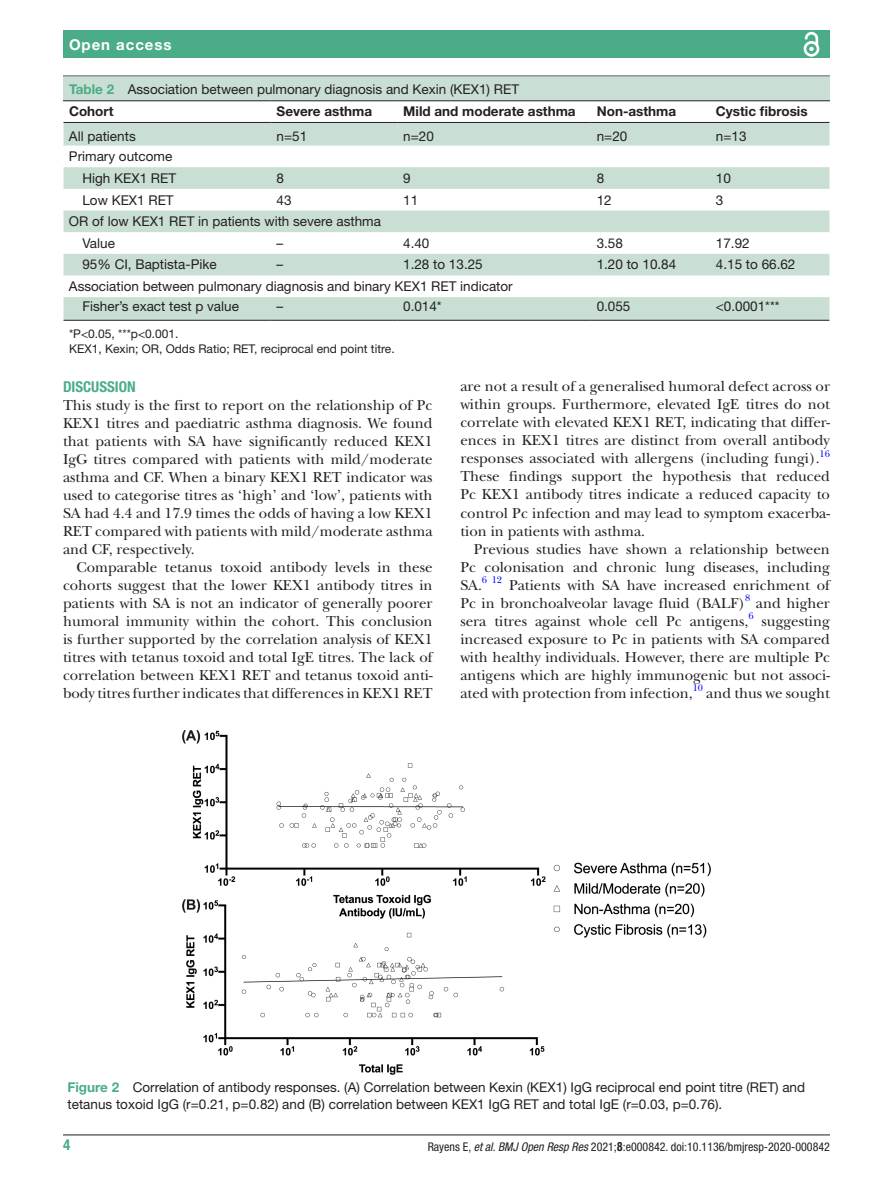
<style>
.page{position:relative;width:893px;height:1191px;background:#fff}
.page>*{position:absolute;margin:0;border:0;box-sizing:border-box;transform-origin:0 0}
.t1{font:15px/18px "New Baskerville";color:#231f20;text-align:justify}
.t2{font:700 condensed 15px "Helvetica Neue LT Std";color:#4bad87}
.t3{font:700 15px "Helvetica Neue LT Std";letter-spacing:.065em;color:#fff}
.t4{font:13.5px/21.6px "Helvetica Neue LT Std";color:#231f20}
.t5{font:700 13.5px "Helvetica Neue LT Std";color:#231f20}
.t6{font:condensed 12px "Helvetica Neue LT Std";color:#231f20}
.t7{font:12px/15px "Helvetica Neue LT Std";color:#231f20}
.t8{font:9.9px "New Baskerville";color:#00f}
.s1{font-weight:700;color:#4bad87}
.s2{font-weight:700}
.s3{font-style:italic}
.s4{font-family:"Helvetica";font-weight:700}
</style>
<div class="page">
<hr style="left:63px;top:1134px;width:767px;height:1px;background:#231f20">
<div style="left:63px;top:31px;width:767px;height:27px;background:#4bad87"></div>
<svg style="left:803px;top:31px;width:17px;height:26px"></svg>
<div style="left:63px;top:76px;width:767px;height:24px;background:#c9dfd3"></div>
<svg style="left:64px;top:101px;width:766px;height:219px"></svg>
<hr style="left:63px;top:100px;width:208px;height:1px;background:#231f20">
<hr style="left:63px;top:122px;width:208px;height:1px;background:#231f20">
<hr style="left:271px;top:100px;width:126px;height:1px;background:#231f20">
<hr style="left:271px;top:122px;width:126px;height:1px;background:#231f20">
<hr style="left:397px;top:100px;width:194px;height:1px;background:#231f20">
<hr style="left:397px;top:122px;width:194px;height:1px;background:#231f20">
<hr style="left:591px;top:100px;width:119px;height:1px;background:#231f20">
<hr style="left:591px;top:122px;width:119px;height:1px;background:#231f20">
<hr style="left:710px;top:100px;width:120px;height:1px;background:#231f20">
<hr style="left:710px;top:122px;width:120px;height:1px;background:#231f20">
<hr style="left:271px;top:320px;width:126px;height:1px;background:#231f20">
<hr style="left:397px;top:320px;width:194px;height:1px;background:#231f20">
<hr style="left:591px;top:320px;width:119px;height:1px;background:#231f20">
<hr style="left:710px;top:320px;width:120px;height:1px;background:#231f20">
<hr style="left:63px;top:320px;width:208px;height:1px;background:#231f20">
<svg style="left:63px;top:101px;width:1px;height:219px"></svg>
<hr style="left:63px;top:320px;width:1px;height:33px;background:#fff">
<img style="left:183px;top:730px;width:527px;height:344px">
<p class="t3" style="left:69px;top:35px;width:104px">Open access</p>
<p class="t4" style="left:69px;top:78px;width:452px;line-height:22px"><span class="s1">Table 2</span> Association between pulmonary diagnosis and Kexin (KEX1) RET<br><span class="s2">Cohort</span></p>
<p class="t5" style="left:277px;top:103px;width:97px">Severe asthma</p>
<p class="t5" style="left:403px;top:103px;width:174px">Mild and moderate asthma</p>
<p class="t5" style="left:597px;top:103px;width:81px">Non-asthma</p>
<p class="t5" style="left:716px;top:103px;width:93px">Cystic fibrosis</p>
<p class="t4" style="left:69px;top:125px;width:68px">All patients</p>
<p class="t4" style="left:277px;top:125px;width:32px">n=51</p>
<p class="t4" style="left:403px;top:125px;width:32px">n=20</p>
<p class="t4" style="left:597px;top:125px;width:32px">n=20</p>
<p class="t4" style="left:716px;top:125px;width:32px">n=13</p>
<p class="t4" style="left:69px;top:145px;width:109px;text-align:right">Primary outcome<br>High KEX1 RET</p>
<p class="t4" style="left:277px;top:167px;width:9px">8</p>
<p class="t4" style="left:403px;top:167px;width:9px">9</p>
<p class="t4" style="left:597px;top:167px;width:9px">8</p>
<p class="t4" style="left:716px;top:167px;width:17px">10</p>
<p class="t4" style="left:82px;top:189px;width:93px">Low KEX1 RET</p>
<p class="t4" style="left:277px;top:189px;width:17px">43</p>
<p class="t4" style="left:403px;top:189px;width:17px">11</p>
<p class="t4" style="left:597px;top:189px;width:17px">12</p>
<p class="t4" style="left:716px;top:189px;width:9px">3</p>
<p class="t4" style="left:82px;top:210px;width:300px;text-indent:-14px">OR of low KEX1 RET in patients with severe asthma<br>Value</p>
<p class="t4" style="left:276px;top:232px;width:8px">–</p>
<p class="t4" style="left:403px;top:232px;width:28px">4.40</p>
<p class="t4" style="left:597px;top:232px;width:28px">3.58</p>
<p class="t4" style="left:716px;top:232px;width:35px">17.92</p>
<p class="t4" style="left:82px;top:254px;width:136px">95% CI, Baptista-Pike</p>
<p class="t4" style="left:276px;top:254px;width:8px">–</p>
<p class="t4" style="left:403px;top:254px;width:81px">1.28 to 13.25</p>
<p class="t4" style="left:597px;top:254px;width:81px">1.20 to 10.84</p>
<p class="t4" style="left:716px;top:254px;width:81px">4.15 to 66.62</p>
<p class="t4" style="left:82px;top:276px;width:432px;line-height:20.1px;text-indent:-14px">Association between pulmonary diagnosis and binary KEX1 RET indicator<br>Fisher’s exact test p value</p>
<p class="t4" style="left:276px;top:295px;width:8px">–</p>
<p class="t4" style="left:403px;top:295px;width:40px">0.014*</p>
<p class="t4" style="left:597px;top:295px;width:35px">0.055</p>
<p class="t4" style="left:716px;top:295px;width:65px">&lt;0.0001***</p>
<p class="t7" style="left:69px;top:326px;width:327px">*P&lt;0.05, ***p&lt;0.001.<br>KEX1, Kexin; OR, Odds Ratio; RET, reciprocal end point titre.</p>
<p class="t2" style="left:63px;top:377px;width:74px">DISCUSSION</p>
<p class="t1" style="left:63px;top:396px;width:371px">This study is the first to report on the relationship of Pc KEX1 titres and paediatric asthma diagnosis. We found that patients with SA have significantly reduced KEX1<br>IgG titres compared with patients with mild/moderate asthma and CF. When a binary KEX1 RET indicator was used to categorise titres as ‘high’ and ‘low’, patients with SA had 4.4 and 17.9 times the odds of having a low KEX1<br>RET compared with patients with mild/moderate asthma and CF, respectively.</p>
<p class="t1" style="left:63px;top:558px;width:371px;text-indent:14px">Comparable tetanus toxoid antibody levels in these cohorts suggest that the lower KEX1 antibody titres in patients with SA is not an indicator of generally poorer humoral immunity within the cohort. This conclusion is further supported by the correlation analysis of KEX1 titres with tetanus toxoid and total IgE titres. The lack of correlation between KEX1 RET and tetanus toxoid anti&shy;body titres further indicates that differences in KEX1 RET</p>
<p class="t1" style="left:460px;top:377px;width:371px">are not a result of a generalised humoral defect across or within groups. Furthermore, elevated IgE titres do not correlate with elevated KEX1 RET, indicating that differ&shy;ences in KEX1 titres are distinct from overall antibody responses associated with allergens (including fungi).</p>
<p class="t8" style="left:820px;top:448px;width:12px">16</p>
<p class="t1" style="left:460px;top:468px;width:371px">These findings support the hypothesis that reduced Pc KEX1 antibody titres indicate a reduced capacity to control Pc infection and may lead to symptom exacerba&shy;tion in patients with asthma.</p>
<p class="t1" style="left:460px;top:540px;width:371px;text-indent:14px">Previous studies have shown a relationship between Pc colonisation and chronic lung diseases, including SA.<sup>6</sup> <sup>12</sup></p>
<p class="t1" style="left:460px;top:576px;width:371px;text-indent:49px">Patients with SA have increased enrichment of<br>Pc in bronchoalveolar lavage fluid (BALF)</p>
<p class="t8" style="left:745px;top:592px;width:7px">8</p>
<p class="t1" style="left:756px;top:594px;width:76px">and higher</p>
<p class="t1" style="left:460px;top:612px;width:295px">sera titres against whole cell Pc antigens,<sup>6</sup></p>
<p class="t1" style="left:460px;top:612px;width:371px;text-indent:301px">suggesting increased exposure to Pc in patients with SA compared with healthy individuals. However, there are multiple Pc antigens which are highly immunogenic but not associ&shy;ated with protection from infection,</p>
<p class="t8" style="left:693px;top:682px;width:12px">10</p>
<p class="t1" style="left:706px;top:684px;width:125px">and thus we sought</p>
<p class="t4" style="left:68px;top:1079px;width:739px;line-height:16.2px"><span class="s1">Figure 2</span> Correlation of antibody responses. (A) Correlation between Kexin (KEX1) IgG reciprocal end point titre (RET) and tetanus toxoid IgG (r=0.21, p=0.82) and (B) correlation between KEX1 IgG RET and total IgE (r=0.03, p=0.76).</p>
<p class="t2" style="left:63px;top:1135px;width:9px">4</p>
<p class="t6" style="left:428px;top:1139px;width:404px">Rayens E, <span class="s3">et al</span>. <span class="s3">BMJ Open Resp Res</span> 2021;<span class="s4">8</span>:e000842. doi:10.1136/bmjresp-2020-000842</p>
</div>
